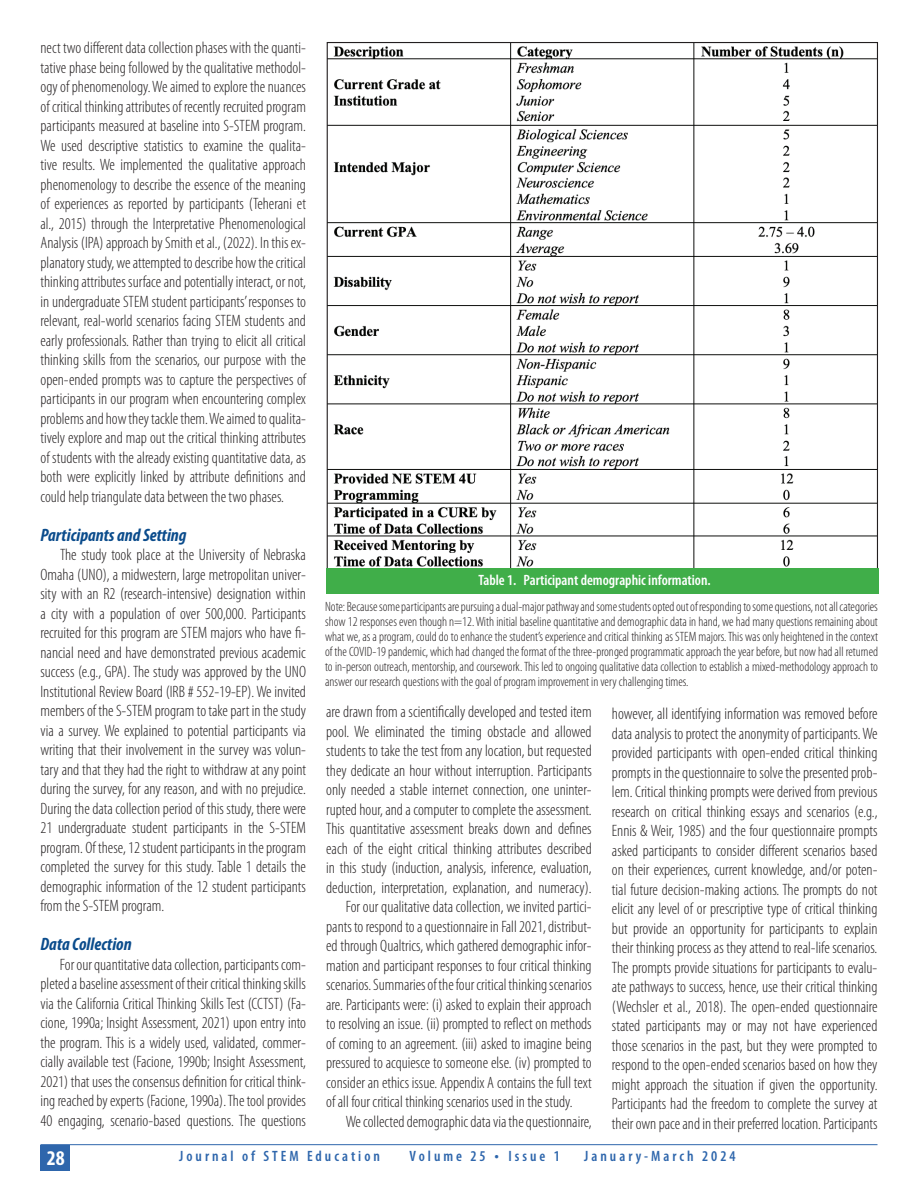
<style>
.page{position:relative;width:918px;height:1188px;background:#fff}
.page>*{position:absolute;margin:0;border:0;box-sizing:border-box;transform-origin:0 0}
.t1{font:700 condensed 21px "Myriad Pro";color:#fff}
.t2{font:italic 700 condensed 18px "Myriad Pro";color:#0b4c8c}
.t3{font:300 condensed 16.5px/19.5px "Myriad Pro";color:#231f20;text-align:justify}
.t4{font:600 condensed 15px "Myriad Pro";letter-spacing:.2em;color:#2e66ac}
.t5{font:600 condensed 15px "Myriad Pro";color:#fff}
.t6{font:300 condensed 13.5px/15px "Myriad Pro";color:#231f20;text-align:justify}
.s1{font-size:16.5px}
</style>
<div class="page">
<hr style="left:40px;top:1144px;width:838px;height:1px;background:#2e66ac">
<div style="left:40px;top:1145px;width:30px;height:26px;background:#2e66ac"></div>
<img style="left:329px;top:44px;width:547px;height:525px">
<div style="left:326px;top:569px;width:552px;height:25px;background:#40ae49"></div>
<p class="t3" style="left:40px;top:38px;width:267px">nect two different data collection phases with the quanti&shy;tative phase being followed by the qualitative methodol&shy;ogy of phenomenology. We aimed to explore the nuances of critical thinking attributes of recently recruited program participants measured at baseline into S-STEM program.<br>We used descriptive statistics to examine the qualita&shy;tive results. We implemented the qualitative approach phenomenology to describe the essence of the meaning of experiences as reported by participants (Teherani et al., 2015) through the Interpretative Phenomenological Analysis (IPA) approach by Smith et al., (2022). In this ex&shy;planatory study, we attempted to describe how the critical thinking attributes surface and potentially interact, or not, in undergraduate STEM student participants’ responses to relevant, real-world scenarios facing STEM students and early professionals. Rather than trying to elicit all critical thinking skills from the scenarios, our purpose with the open-ended prompts was to capture the perspectives of participants in our program when encountering complex problems and how they tackle them. We aimed to qualita&shy;tively explore and map out the critical thinking attributes of students with the already existing quantitative data, as both were explicitly linked by attribute definitions and could help triangulate data between the two phases.</p>
<p class="t2" style="left:40px;top:524px;width:148px">Participants and Setting</p>
<p class="t3" style="left:40px;top:545px;width:267px;text-indent:20px">The study took place at the University of Nebraska Omaha (UNO), a midwestern, large metropolitan univer&shy;sity with an R2 (research-intensive) designation within a city with a population of over 500,000. Participants recruited for this program are STEM majors who have fi&shy;nancial need and have demonstrated previous academic success (e.g., GPA). The study was approved by the UNO Institutional Review Board (IRB # 552-19-EP). We invited members of the S-STEM program to take part in the study via a survey. We explained to potential participants via writing that their involvement in the survey was volun&shy;tary and that they had the right to withdraw at any point during the survey, for any reason, and with no prejudice.<br>During the data collection period of this study, there were 21 undergraduate student participants in the S-STEM program. Of these, 12 student participants in the program completed the survey for this study. Table 1 details the demographic information of the 12 student participants from the S-STEM program.</p>
<p class="t2" style="left:40px;top:933px;width:93px">Data Collection</p>
<p class="t3" style="left:40px;top:955px;width:267px;text-indent:20px">For our quantitative data collection, participants com&shy;pleted a baseline assessment of their critical thinking skills via the California Critical Thinking Skills Test (CCTST) (Fa&shy;cione, 1990a; Insight Assessment, 2021) upon entry into the program. This is a widely used, validated, commer&shy;cially available test (Facione, 1990b; Insight Assessment, 2021) that uses the consensus definition for critical think&shy;ing reached by experts (Facione, 1990a). The tool provides 40 engaging, scenario-based questions. The questions</p>
<p class="t5" style="left:478px;top:571px;width:234px">Table 1. Participant demographic information.</p>
<p class="t6" style="left:325px;top:599px;width:555px">Note: Because some participants are pursuing a dual-major pathway and some students opted out of responding to some questions, not all categories show 12 responses even though n=12. With initial baseline quantitative and demographic data in hand, we had many questions remaining about what we, as a program, could do to enhance the student’s experience and critical thinking as STEM majors. This was only heightened in the context of the COVID-19 pandemic, which had changed the format of the three-pronged programmatic approach the year before, but now had all returned to in-person outreach, mentorship, and coursework. This led to ongoing qualitative data collection to establish a mixed-methodology approach to answer our research questions with the goal of program improvement in very challenging times.</p>
<p class="t3" style="left:326px;top:702px;width:267px">are drawn from a scientifically developed and tested item</p>
<p class="t3" style="left:326px;top:722px;width:267px">pool. We eliminated the timing obstacle and allowed</p>
<p class="t3" style="left:326px;top:741px;width:267px">students to take the test from any location, but requested</p>
<p class="t3" style="left:326px;top:761px;width:267px">they dedicate an hour without interruption. Participants</p>
<p class="t3" style="left:326px;top:780px;width:267px">only needed a stable internet connection, one uninter-</p>
<p class="t3" style="left:326px;top:800px;width:267px">rupted hour, and a computer to complete the assessment.</p>
<p class="t3" style="left:326px;top:819px;width:267px">This quantitative assessment breaks down and defines</p>
<p class="t3" style="left:326px;top:839px;width:267px">each of the eight critical thinking attributes described</p>
<p class="t3" style="left:326px;top:858px;width:267px">in this study (induction, analysis, inference, evaluation,</p>
<p class="t3" style="left:326px;top:878px;width:267px">deduction, interpretation, explanation, and numeracy).</p>
<p class="t3" style="left:346px;top:897px;width:247px">For our qualitative data collection, we invited partici-</p>
<p class="t3" style="left:326px;top:917px;width:267px">pants to respond to a questionnaire in Fall 2021, distribut-</p>
<p class="t3" style="left:326px;top:936px;width:267px">ed through Qualtrics, which gathered demographic infor-</p>
<p class="t3" style="left:326px;top:956px;width:267px">mation and participant responses to four critical thinking</p>
<p class="t3" style="left:326px;top:975px;width:267px">scenarios. Summaries of the four critical thinking scenarios</p>
<p class="t3" style="left:326px;top:995px;width:267px">are. Participants were: (i) asked to explain their approach</p>
<p class="t3" style="left:326px;top:1014px;width:267px">to resolving an issue. (ii) prompted to reflect on methods</p>
<p class="t3" style="left:326px;top:1034px;width:267px">of coming to an agreement. (iii) asked to imagine being</p>
<p class="t3" style="left:326px;top:1053px;width:267px">pressured to acquiesce to someone else. (iv) prompted to</p>
<p class="t3" style="left:326px;top:1073px;width:267px">consider an ethics issue. Appendix A contains the full text</p>
<p class="t3" style="left:326px;top:1092px;width:248px">of all four critical thinking scenarios used in the study.</p>
<p class="t3" style="left:346px;top:1112px;width:247px">We collected demographic data via the questionnaire,</p>
<p class="t3" style="left:612px;top:704px;width:267px">however, all identifying information was removed before data analysis to protect the anonymity of participants. We provided participants with open-ended critical thinking prompts in the questionnaire to solve the presented prob&shy;lem. Critical thinking prompts were derived from previous research on critical thinking essays and scenarios (e.g., Ennis &amp; Weir, 1985) and the four questionnaire prompts asked participants to consider different scenarios based on their experiences, current knowledge, and/or poten&shy;tial future decision-making actions. The prompts do not elicit any level of or prescriptive type of critical thinking but provide an opportunity for participants to explain their thinking process as they attend to real-life scenarios.<br>The prompts provide situations for participants to evalu&shy;ate pathways to success, hence, use their critical thinking (Wechsler et al., 2018). The open-ended questionnaire stated participants may or may not have experienced those scenarios in the past, but they were prompted to respond to the open-ended scenarios based on how they might approach the situation if given the opportunity.<br>Participants had the freedom to complete the survey at their own pace and in their preferred location. Participants</p>
<p class="t1" style="left:47px;top:1145px;width:19px">28</p>
<p class="t4" style="left:179px;top:1147px;width:202px">Journal of STEM Education</p>
<p class="t4" style="left:410px;top:1147px;width:152px">Volume 25 <span class="s1">•</span> Issue 1</p>
<p class="t4" style="left:584px;top:1147px;width:153px">January-March 2024</p>
</div>
